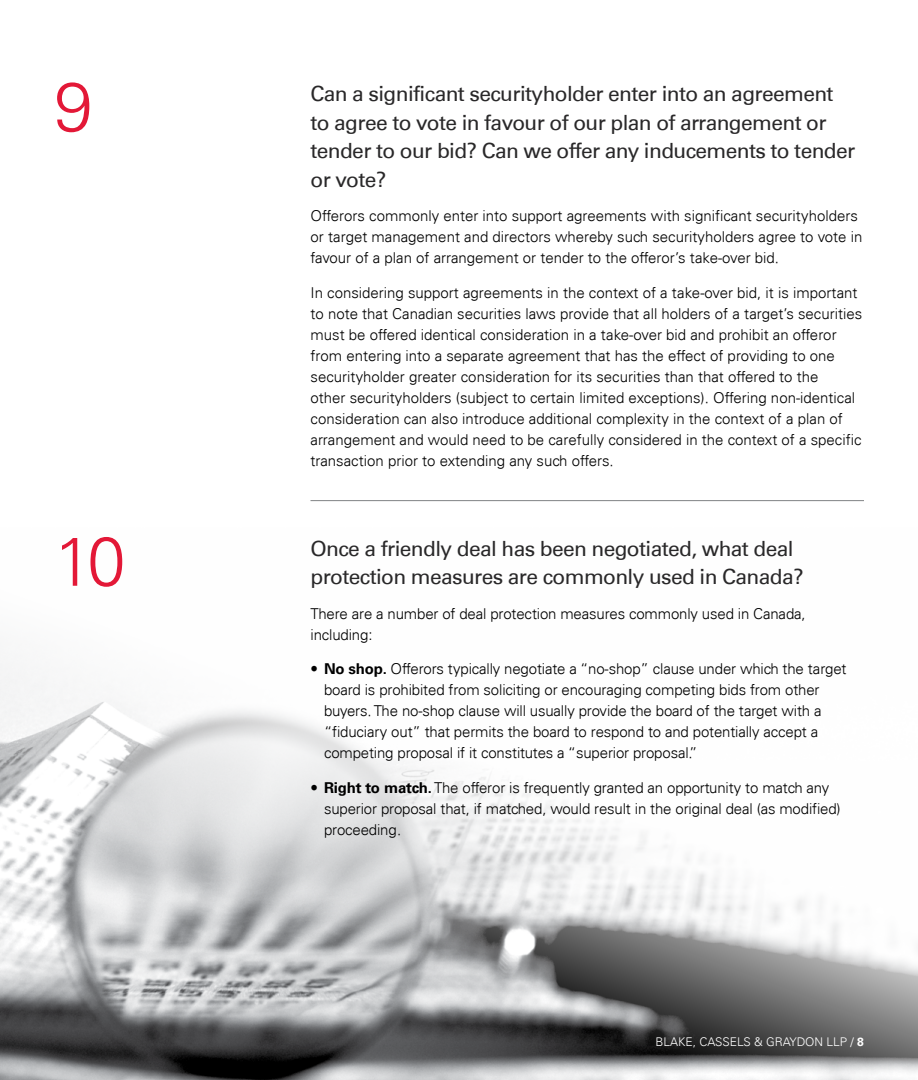
<style>
.page{position:relative;width:918px;height:1080px;background:#fff}
.page>*{position:absolute;margin:0;border:0;box-sizing:border-box;transform-origin:0 0}
.t1{font:300 69px "Univers 45";color:#e31837}
.t2{font:21px/28.5px "Univers 55 Roman";letter-spacing:-.03em;color:#292829}
.t3{font:300 15px/21px "Univers 45";color:#000}
.t4{font:300 12px "Univers 45";color:#fff}
.s1{font-family:"Univers 65";font-weight:700}
</style>
<div class="page">
<img style="left:0;top:501px;width:918px;height:579px">
<hr style="left:310px;top:500px;width:554px;height:1px;background:#808285">
<h1 class="t1" style="left:54px;top:65px;width:40px">9</h1>
<h2 class="t2" style="left:310px;top:80px;width:546px">Can a significant securityholder enter into an agreement to agree to vote in favour of our plan of arrangement or tender to our bid? Can we offer any inducements to tender or vote?</h2>
<p class="t3" style="left:310px;top:205px;width:553px">Offerors commonly enter into support agreements with significant securityholders or target management and directors whereby such securityholders agree to vote in favour of a plan of arrangement or tender to the offeror’s take-over bid.</p>
<p class="t3" style="left:310px;top:282px;width:553px">In considering support agreements in the context of a take-over bid, it is important to note that Canadian securities laws provide that all holders of a target’s securities must be offered identical consideration in a take-over bid and prohibit an offeror from entering into a separate agreement that has the effect of providing to one securityholder greater consideration for its securities than that offered to the<br>other securityholders (subject to certain limited exceptions). Offering non-identical consideration can also introduce additional complexity in the context of a plan of arrangement and would need to be carefully considered in the context of a specific transaction prior to extending any such offers.</p>
<h1 class="t1" style="left:54px;top:520px;width:73px">10</h1>
<h2 class="t2" style="left:310px;top:534px;width:495px">Once a friendly deal has been negotiated, what deal protection measures are commonly used in Canada?</h2>
<p class="t3" style="left:310px;top:603px;width:497px">There are a number of deal protection measures commonly used in Canada, including:</p>
<p class="t3" style="left:324px;top:658px;width:524px;text-indent:-14px">• <span class="s1">No shop.</span> Offerors typically negotiate a “no-shop” clause under which the target board is prohibited from soliciting or encouraging competing bids from other buyers. The no-shop clause will usually provide the board of the target with a “fiduciary out” that permits the board to respond to and potentially accept a competing proposal if it constitutes a “superior proposal.”</p>
<p class="t3" style="left:324px;top:777px;width:518px;text-indent:-14px">• <span class="s1">Right to match.</span> The offeror is frequently granted an opportunity to match any superior proposal that, if matched, would result in the original deal (as modified) proceeding.</p>
<p class="t4" style="left:656px;top:1034px;width:210px">BLAKE, CASSELS &amp; GRAYDON LLP / <span class="s1">8</span></p>
</div>
